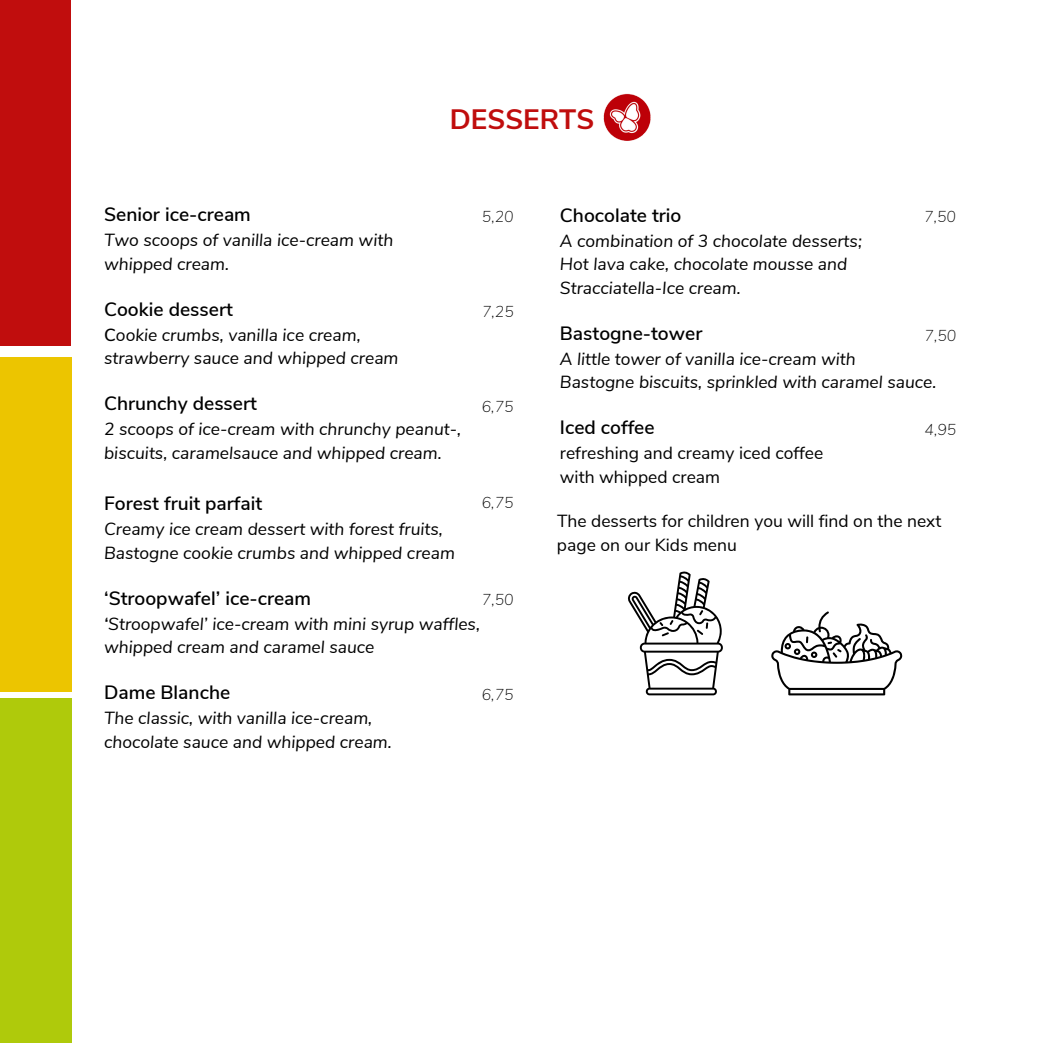
<style>
.page{position:relative;width:1042px;height:1043px;background:#fff}
.page>*{position:absolute;margin:0;border:0;box-sizing:border-box;transform-origin:0 0}
.t1{font:700 28px "Nunito Sans";color:#c00d0d}
.t2{font:600 19.25px "Nunito Sans";color:#000}
.t3{font:italic 17.5px "Nunito Sans";color:#000}
.t4{font:17.5px "Nunito Sans";color:#000}
.t5{font:italic 200 15.75px "Nunito Sans";color:#000}
.s1{font-weight:600;font-style:normal}
.s2{font-weight:600}
</style>
<div class="page">
<div style="left:0;top:0;width:71px;height:345px;background:#c00d0d"></div>
<div style="left:0;top:357px;width:72px;height:334px;background:#ecc500"></div>
<div style="left:0;top:697px;width:72px;height:345px;background:#afca0b"></div>
<img style="left:603px;top:93px;width:48px;height:48px">
<svg style="left:628px;top:571px;width:94px;height:124px"></svg>
<svg style="left:771px;top:611px;width:131px;height:84px"></svg>
<p class="t1" style="left:449px;top:101px;width:146px">DESSERTS</p>
<p class="t2" style="left:104px;top:201px;width:148px">Senior ice-cream</p>
<p class="t3" style="left:104px;top:228px;width:291px">Two scoops of vanilla ice-cream with</p>
<p class="t3" style="left:104px;top:252px;width:126px">whipped cream.</p>
<p class="t2" style="left:104px;top:296px;width:130px">Cookie dessert</p>
<p class="t3" style="left:104px;top:323px;width:258px"><span class="s1">C</span>ookie crumbs, vanilla ice cream,</p>
<p class="t3" style="left:104px;top:346px;width:296px">strawberry sauce and whipped cream</p>
<p class="t2" style="left:104px;top:390px;width:154px">Chrunchy dessert</p>
<p class="t3" style="left:104px;top:417px;width:358px">2 scoops of ice-cream with chrunchy peanut-,</p>
<p class="t3" style="left:104px;top:441px;width:339px">biscuits, caramelsauce and whipped cream.</p>
<p class="t2" style="left:104px;top:490px;width:160px">Forest fruit parfait</p>
<p class="t3" style="left:104px;top:517px;width:340px">Creamy ice cream dessert with forest fruits,</p>
<p class="t3" style="left:104px;top:540px;width:352px">Bastogne cookie crumbs and whipped cream</p>
<p class="t2" style="left:104px;top:585px;width:208px">‘Stroopwafel’ ice-cream</p>
<p class="t3" style="left:104px;top:611px;width:377px"><span class="s2">‘</span>Stroopwafel’ ice-cream with mini syrup waffles,</p>
<p class="t3" style="left:104px;top:635px;width:272px">whipped cream and caramel sauce</p>
<p class="t2" style="left:104px;top:679px;width:128px">Dame Blanche</p>
<p class="t3" style="left:104px;top:706px;width:269px">The classic, with vanilla ice-cream,</p>
<p class="t3" style="left:104px;top:729px;width:289px">chocolate sauce and whipped cream.</p>
<p class="t5" style="left:482px;top:206px;width:33px">5,20</p>
<p class="t5" style="left:482px;top:300px;width:33px">7,25</p>
<p class="t5" style="left:482px;top:396px;width:33px">6,75</p>
<p class="t5" style="left:482px;top:492px;width:33px">6,75</p>
<p class="t5" style="left:482px;top:588px;width:33px">7,50</p>
<p class="t5" style="left:482px;top:683px;width:33px">6,75</p>
<p class="t2" style="left:559px;top:202px;width:123px">Chocolate trio</p>
<p class="t3" style="left:559px;top:229px;width:303px">A combination of 3 chocolate desserts;</p>
<p class="t3" style="left:559px;top:252px;width:289px">Hot lava cake, chocolate mousse and</p>
<p class="t3" style="left:559px;top:276px;width:182px">Stracciatella-Ice cream.</p>
<p class="t2" style="left:559px;top:320px;width:144px">Bastogne-tower</p>
<p class="t3" style="left:559px;top:347px;width:297px">A little tower of vanilla ice-cream with</p>
<p class="t3" style="left:559px;top:370px;width:378px">Bastogne biscuits, sprinkled with caramel sauce.</p>
<p class="t2" style="left:559px;top:415px;width:96px">Iced coffee</p>
<p class="t4" style="left:559px;top:441px;width:265px">refreshing and creamy iced coffee</p>
<p class="t4" style="left:559px;top:465px;width:162px">with whipped cream</p>
<p class="t4" style="left:557px;top:509px;width:385px">The desserts for children you will find on the next</p>
<p class="t4" style="left:557px;top:533px;width:181px">page on our Kids menu</p>
<p class="t5" style="left:924px;top:206px;width:33px">7,50</p>
<p class="t5" style="left:924px;top:324px;width:33px">7,50</p>
<p class="t5" style="left:924px;top:419px;width:33px">4,95</p>
</div>
